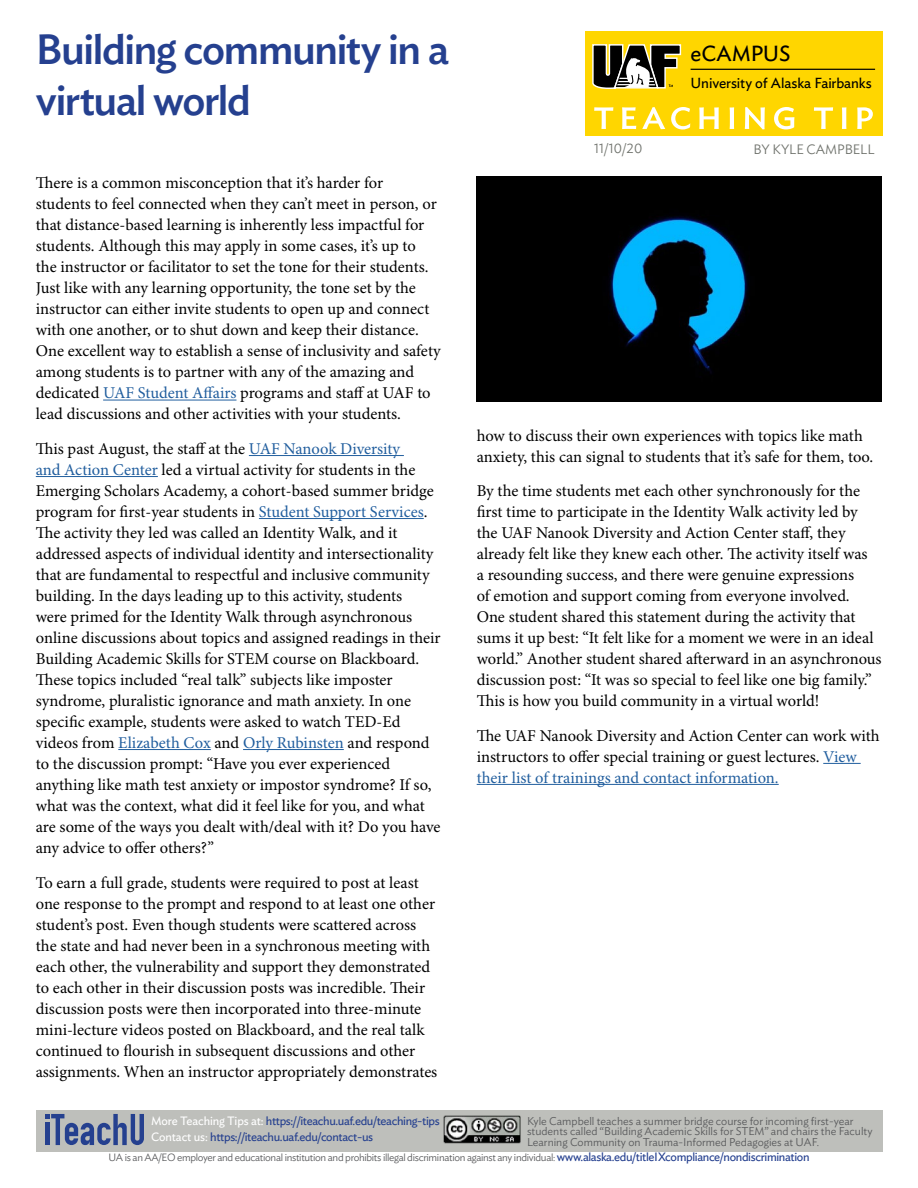
<style>
.page{position:relative;width:918px;height:1188px;background:#fff}
.page>*{position:absolute;margin:0;border:0;box-sizing:border-box;transform-origin:0 0}
.t1{font:500 42px/50.4px "Ideal Sans";letter-spacing:-.035em;color:#25408f}
.t2{font:21.75px "Ideal Sans";letter-spacing:-.01em;color:#000}
.t3{font:16.5px/21px "Minion Pro";color:#000}
.t4{font:14.4px "Ideal Sans";letter-spacing:-.01em;color:#000}
.t5{font:300 13.5px "Ideal Sans";color:#6e716b}
.t6{font:12px/16.2px "Ideal Sans";letter-spacing:-.03em;color:#25408f}
.t7{font:300 11.25px/10.5px "Ideal Sans";color:#58595b}
.t8{font:300 10.5px "Ideal Sans";letter-spacing:-.03em;color:#58595b}
.s1{color:#215e9e}
.s2{color:#fff}
.s3{font-weight:400;font-size:12px;color:#25408f}
</style>
<div class="page">
<div style="left:36px;top:1110px;width:846px;height:41px;background:#bebfbb"></div>
<img style="left:444px;top:1116px;width:77px;height:28px">
<div style="left:585px;top:31px;width:297px;height:105px;background:#ffd600"></div>
<svg style="left:594px;top:107px;width:279px;height:23px"></svg>
<svg style="left:45px;top:1114px;width:99px;height:31px"></svg>
<svg style="left:592px;top:44px;width:90px;height:45px;background:#726c4b"></svg>
<hr style="left:691px;top:69px;width:184px;height:1px;background:#000">
<hr style="left:103px;top:400px;width:134px;height:1px;background:#215e9e">
<hr style="left:249px;top:455px;width:155px;height:1px;background:#215e9e">
<hr style="left:36px;top:476px;width:122px;height:1px;background:#215e9e">
<hr style="left:259px;top:518px;width:165px;height:1px;background:#215e9e">
<hr style="left:118px;top:749px;width:93px;height:1px;background:#215e9e">
<hr style="left:243px;top:749px;width:101px;height:1px;background:#215e9e">
<hr style="left:823px;top:763px;width:38px;height:1px;background:#215e9e">
<hr style="left:477px;top:784px;width:302px;height:1px;background:#215e9e">
<img style="left:477px;top:176px;width:405px;height:225px">
<h1 class="t1" style="left:36px;top:21px;width:415px">Building community in a virtual world</h1>
<p class="t3" style="left:36px;top:173px;width:406px">Tere is a common misconception that it’s harder for students to feel connected when they can’t meet in person, or that distance-based learning is inherently less impactful for students. Although this may apply in some cases, it’s up to the instructor or facilitator to set the tone for their students.<br>Just like with any learning opportunity, the tone set by the instructor can either invite students to open up and connect with one another, or to shut down and keep their distance.<br>One excellent way to establish a sense of inclusivity and safety among students is to partner with any of the amazing and dedicated <span class="s1">UAF Student Afairs</span> programs and staf at UAF to lead discussions and other activities with your students.</p>
<p class="t3" style="left:36px;top:439px;width:406px">Tis past August, the staf at the <span class="s1">UAF Nanook Diversity<br>and Action Center</span> led a virtual activity for students in the Emerging Scholars Academy, a cohort-based summer bridge program for frst-year students in <span class="s1">Student Support Services</span>.<br>Te activity they led was called an Identity Walk, and it addressed aspects of individual identity and intersectionality that are fundamental to respectful and inclusive community building. In the days leading up to this activity, students<br>were primed for the Identity Walk through asynchronous online discussions about topics and assigned readings in their Building Academic Skills for STEM course on Blackboard.<br>Tese topics included “real talk” subjects like imposter syndrome, pluralistic ignorance and math anxiety. In one specifc example, students were asked to watch TED-Ed videos from <span class="s1">Elizabeth Cox</span> and <span class="s1">Orly Rubinsten</span> and respond to the discussion prompt: “Have you ever experienced anything like math test anxiety or impostor syndrome? If so, what was the context, what did it feel like for you, and what are some of the ways you dealt with/deal with it? Do you have any advice to ofer others?”</p>
<p class="t3" style="left:36px;top:872px;width:403px">To earn a full grade, students were required to post at least one response to the prompt and respond to at least one other student’s post. Even though students were scattered across the state and had never been in a synchronous meeting with each other, the vulnerability and support they demonstrated to each other in their discussion posts was incredible. Teir discussion posts were then incorporated into three-minute mini-lecture videos posted on Blackboard, and the real talk continued to fourish in subsequent discussions and other assignments. When an instructor appropriately demonstrates</p>
<h2 class="t2" style="left:691px;top:36px;width:101px">eCAMPUS</h2>
<p class="t4" style="left:691px;top:72px;width:183px">University of Alaska Fairbanks</p>
<p class="t5" style="left:594px;top:138px;width:50px">11/10/20</p>
<p class="t5" style="left:754px;top:139px;width:122px">BY KYLE CAMPBELL</p>
<p class="t3" style="left:477px;top:426px;width:398px">how to discuss their own experiences with topics like math anxiety, this can signal to students that it’s safe for them, too.</p>
<p class="t3" style="left:477px;top:481px;width:406px">By the time students met each other synchronously for the frst time to participate in the Identity Walk activity led by the UAF Nanook Diversity and Action Center staf, they already felt like they knew each other. Te activity itself was<br>a resounding success, and there were genuine expressions<br>of emotion and support coming from everyone involved.<br>One student shared this statement during the activity that sums it up best: “It felt like for a moment we were in an ideal world.” Another student shared aferward in an asynchronous discussion post: “It was so special to feel like one big family.” Tis is how you build community in a virtual world!</p>
<p class="t3" style="left:477px;top:726px;width:404px">Te UAF Nanook Diversity and Action Center can work with instructors to ofer special training or guest lectures. <span class="s1">View their list of trainings and contact information.</span></p>
<p class="t6" style="left:151px;top:1112px;width:290px"><span class="s2">More Teaching Tips at:</span> https://iteachu.uaf.edu/teaching-tips<br><span class="s2">Contact us:</span> https://iteachu.uaf.edu/contact-us</p>
<p class="t8" style="left:109px;top:1149px;width:703px">UA is an AA/EO employer and educational institution and prohibits illegal discrimination against any individual: <span class="s3">www.alaska.edu/titleIXcompliance/nondiscrimination</span></p>
<p class="t7" style="left:527px;top:1114px;width:347px">Kyle Campbell teaches a summer bridge course for incoming frst-year students called “Building Academic Skills for STEM” and chairs the Faculty<br>Learning Community on Trauma-Informed Pedagogies at UAF.</p>
</div>
